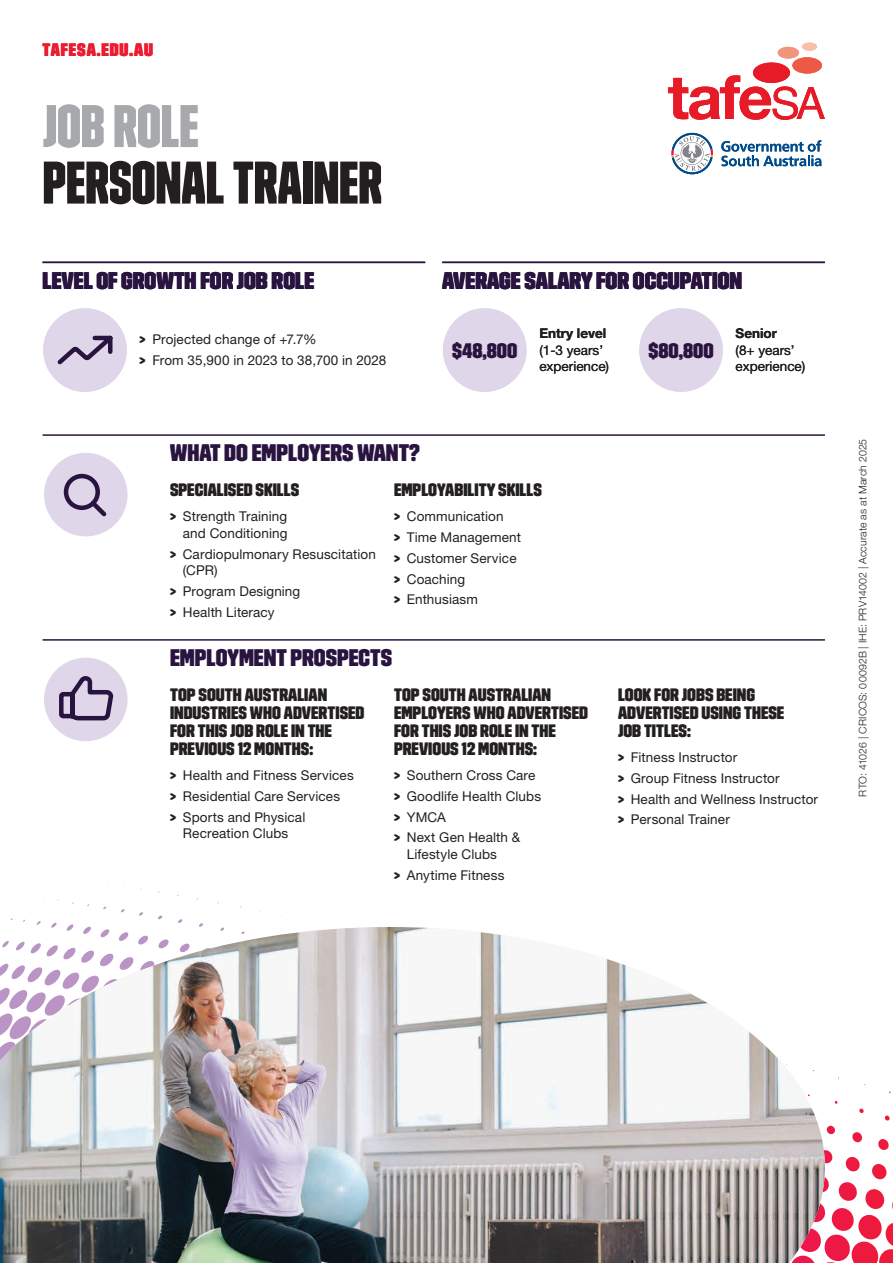
<style>
.page{position:relative;width:893px;height:1263px;background:#fff}
.page>*{position:absolute;margin:0;border:0;box-sizing:border-box;transform-origin:0 0}
.t1{font:60px "Trim Poster Lean";letter-spacing:-.005em;color:#231f20}
.t2{font:60px "Trim Poster Lean";letter-spacing:-.005em;color:#a7a9ac}
.t3{font:24px "Trim Poster Average";color:#29133f}
.t4{font:21px "Trim Poster Average";color:#29133f}
.t5{font:18px/18px "Trim Poster Average";color:#231f20}
.t6{font:18px "Trim Poster Average";letter-spacing:.05em;color:#ed1b30}
.t7{font:13.5px/20.7px "Helvetica Neue LT Std";letter-spacing:.01em;color:#231f20}
.t8{font:700 13.5px "Helvetica Neue LT Std";color:#231f20}
.t9{font:300 10.5px "Helvetica Neue LT Std";letter-spacing:.015em;color:#231f20}
.s1{font-family:"Trim Poster Average"}
</style>
<div class="page">
<svg style="left:10px;top:882px;width:272px;height:38px"></svg>
<img style="left:0;top:927px;width:825px;height:336px">
<hr style="left:43px;top:434px;width:782px;height:2px;background:#29133f">
<hr style="left:43px;top:639px;width:782px;height:2px;background:#29133f">
<div style="left:44px;top:453px;width:84px;height:83px;background:#e0d6ea;border-radius:50%"></div>
<svg style="left:63px;top:473px;width:44px;height:44px"></svg>
<div style="left:44px;top:658px;width:84px;height:83px;background:#e0d6ea;border-radius:50%"></div>
<svg style="left:59px;top:676px;width:56px;height:65px"></svg>
<hr style="left:43px;top:262px;width:382px;height:1px;background:#29133f">
<hr style="left:442px;top:262px;width:383px;height:1px;background:#29133f">
<div style="left:443px;top:308px;width:83px;height:84px;background:#e0d6ea;border-radius:50%"></div>
<div style="left:43px;top:308px;width:84px;height:84px;background:#e0d6ea;border-radius:50%"></div>
<svg style="left:57px;top:335px;width:56px;height:30px"></svg>
<div style="left:639px;top:308px;width:84px;height:84px;background:#e0d6ea;border-radius:50%"></div>
<svg style="left:668px;top:75px;width:157px;height:45px"></svg>
<div style="left:753px;top:63px;width:37px;height:20px;background:#e71b27;border-radius:50%"></div>
<div style="left:792px;top:57px;width:30px;height:17px;background:#ec5944;border-radius:50%"></div>
<div style="left:778px;top:47px;width:21px;height:12px;background:#f3957b;border-radius:50%"></div>
<div style="left:802px;top:43px;width:15px;height:8px;background:#f9bda9;border-radius:50%"></div>
<svg style="left:721px;top:140px;width:100px;height:26px"></svg>
<svg style="left:671px;top:133px;width:42px;height:41px"></svg>
<h3 class="t6" style="left:43px;top:41px;width:112px">TAFESA.EDU.AU</h3>
<h1 class="t2" style="left:43px;top:97px;width:158px">JOB ROLE</h1>
<h1 class="t1" style="left:43px;top:153px;width:341px">PERSONAL TRAINER</h1>
<h2 class="t3" style="left:43px;top:268px;width:273px">LEVEL OF GROWTH FOR JOB ROLE</h2>
<h2 class="t3" style="left:442px;top:268px;width:301px">AVERAGE SALARY FOR OCCUPATION</h2>
<p class="t8" style="left:539px;top:325px;width:69px">Entry level</p>
<p class="t7" style="left:539px;top:342px;width:71px;line-height:16.5px">(1-3 years’ experience)</p>
<p class="t8" style="left:736px;top:325px;width:43px">Senior</p>
<p class="t7" style="left:736px;top:342px;width:71px;line-height:16.5px">(8+ years’ experience)</p>
<p class="t7" style="left:140px;top:329px;width:248px"><span class="s1">&gt;</span> Projected change of +7.7%<br><span class="s1">&gt;</span> From 35,900 in 2023 to 38,700 in 2028</p>
<h3 class="t4" style="left:452px;top:340px;width:67px">$48,800</h3>
<h3 class="t4" style="left:648px;top:340px;width:67px">$80,800</h3>
<h2 class="t3" style="left:170px;top:441px;width:252px">WHAT DO EMPLOYERS WANT?</h2>
<h3 class="t5" style="left:170px;top:481px;width:131px">SPECIALISED SKILLS</h3>
<p class="t7" style="left:170px;top:508px;width:119px;line-height:16.5px;text-align:right"><span class="s1">&gt;</span> Strength Training and Conditioning</p>
<p class="t7" style="left:183px;top:545px;width:195px;line-height:16.5px;text-indent:-13px"><span class="s1">&gt;</span> Cardiopulmonary Resuscitation (CPR)</p>
<p class="t7" style="left:170px;top:580px;width:132px"><span class="s1">&gt;</span> Program Designing <span class="s1">&gt;</span> Health Literacy</p>
<h3 class="t5" style="left:394px;top:481px;width:149px">EMPLOYABILITY SKILLS</h3>
<p class="t7" style="left:394px;top:506px;width:128px"><span class="s1">&gt;</span> Communication<br><span class="s1">&gt;</span> Time Management <span class="s1">&gt;</span> Customer Service <span class="s1">&gt;</span> Coaching<br><span class="s1">&gt;</span> Enthusiasm</p>
<h2 class="t3" style="left:170px;top:646px;width:223px">EMPLOYMENT PROSPECTS</h2>
<h3 class="t5" style="left:170px;top:686px;width:196px">TOP SOUTH AUSTRALIAN<br>INDUSTRIES WHO ADVERTISED<br>FOR THIS JOB ROLE IN THE<br>PREVIOUS 12 MONTHS:</h3>
<p class="t7" style="left:170px;top:765px;width:185px"><span class="s1">&gt;</span> Health and Fitness Services <span class="s1">&gt;</span> Residential Care Services<br><span class="s1">&gt;</span> Sports and Physical</p>
<p class="t7" style="left:183px;top:823px;width:107px">Recreation Clubs</p>
<h3 class="t5" style="left:394px;top:686px;width:196px">TOP SOUTH AUSTRALIAN<br>EMPLOYERS WHO ADVERTISED<br>FOR THIS JOB ROLE IN THE<br>PREVIOUS 12 MONTHS:</h3>
<p class="t7" style="left:394px;top:765px;width:149px"><span class="s1">&gt;</span> Southern Cross Care <span class="s1">&gt;</span> Goodlife Health Clubs <span class="s1">&gt;</span> YMCA<br><span class="s1">&gt;</span> Next Gen Health &amp;</p>
<p class="t7" style="left:394px;top:844px;width:112px;text-align:center">Lifestyle Clubs<br><span class="s1">&gt;</span> Anytime Fitness</p>
<h3 class="t5" style="left:618px;top:686px;width:168px">LOOK FOR JOBS BEING<br>ADVERTISED USING THESE<br>JOB TITLES:</h3>
<p class="t7" style="left:618px;top:747px;width:202px"><span class="s1">&gt;</span> Fitness Instructor<br><span class="s1">&gt;</span> Group Fitness Instructor<br><span class="s1">&gt;</span> Health and Wellness Instructor <span class="s1">&gt;</span> Personal Trainer</p>
<p class="t9" style="left:856px;top:796px;width:359px;rotate:-90deg">RTO: 41026 | CRICOS: 00092B | IHE: PRV14002 | Accurate as at March 2025</p>
</div>
